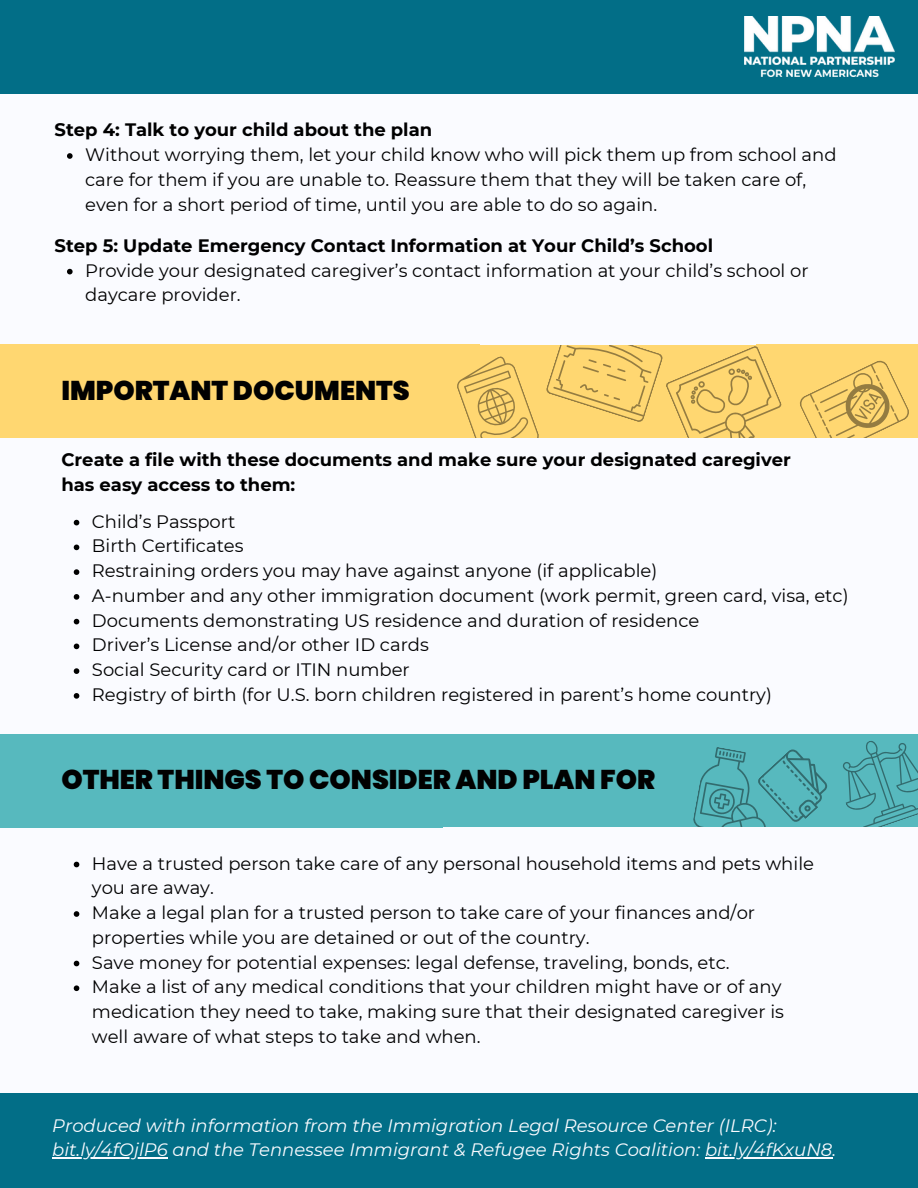
<style>
.page{position:relative;width:918px;height:1188px;background:#fafbff}
.page>*{position:absolute;margin:0;border:0;box-sizing:border-box;transform-origin:0 0}
.t1{font:900 27.15px "Poppins";color:#010101}
.t2{font:18px/24.8px "Montserrat";color:#000}
.t3{font:700 18px/24.8px "Montserrat";color:#000}
.t4{font:italic 18px "Montserrat";color:#fafbff}
</style>
<div class="page">
<div style="left:0;top:0;width:918px;height:94px;background:#026e87"></div>
<img style="left:745px;top:17px;width:149px;height:59px">
<div style="left:0;top:345px;width:918px;height:93px;background:#ffd771"></div>
<div style="left:0;top:734px;width:918px;height:94px;background:#57b9be"></div>
<div style="left:0;top:1093px;width:918px;height:95px;background:#026e87"></div>
<svg style="left:689px;top:741px;width:229px;height:87px"></svg>
<svg style="left:800px;top:360px;width:109px;height:78px"></svg>
<svg style="left:452px;top:344px;width:338px;height:94px"></svg>
<div style="left:480px;top:307px;width:276px;height:38px;background:#fafbff"></div>
<svg style="left:74px;top:520px;width:5px;height:5px"></svg>
<svg style="left:74px;top:545px;width:5px;height:5px"></svg>
<svg style="left:74px;top:569px;width:5px;height:6px"></svg>
<svg style="left:74px;top:594px;width:5px;height:6px"></svg>
<svg style="left:74px;top:619px;width:5px;height:5px"></svg>
<svg style="left:74px;top:644px;width:5px;height:5px"></svg>
<svg style="left:74px;top:668px;width:5px;height:6px"></svg>
<svg style="left:74px;top:693px;width:5px;height:6px"></svg>
<svg style="left:67px;top:269px;width:6px;height:5px"></svg>
<svg style="left:67px;top:153px;width:6px;height:6px"></svg>
<svg style="left:74px;top:862px;width:5px;height:5px"></svg>
<svg style="left:74px;top:911px;width:5px;height:6px"></svg>
<svg style="left:74px;top:961px;width:5px;height:5px"></svg>
<svg style="left:74px;top:985px;width:5px;height:6px"></svg>
<hr style="left:52px;top:1158px;width:116px;height:1px;background:#fafbff">
<hr style="left:705px;top:1158px;width:127px;height:1px;background:#fafbff">
<p class="t3" style="left:55px;top:117px;width:379px">Step 4: Talk to your child about the plan</p>
<p class="t2" style="left:85px;top:142px;width:753px">Without worrying them, let your child know who will pick them up from school and care for them if you are unable to. Reassure them that they will be taken care of, even for a short period of time, until you are able to do so again.</p>
<h2 class="t3" style="left:55px;top:233px;width:660px">Step 5: Update Emergency Contact Information at Your Child’s School</h2>
<p class="t2" style="left:85px;top:258px;width:725px">Provide your designated caregiver’s contact information at your child’s school or daycare provider.</p>
<p class="t1" style="left:61px;top:371px;width:350px">IMPORTANT DOCUMENTS</p>
<h2 class="t3" style="left:61px;top:447px;width:731px">Create a file with these documents and make sure your designated caregiver has easy access to them:</h2>
<p class="t2" style="left:92px;top:509px;width:145px">Child’s Passport</p>
<h2 class="t2" style="left:92px;top:534px;width:153px">Birth Certificates</h2>
<p class="t2" style="left:92px;top:558px;width:567px">Restraining orders you may have against anyone (if applicable)</p>
<p class="t2" style="left:92px;top:583px;width:758px">A-number and any other immigration document (work permit, green card, visa, etc)</p>
<h1 class="t2" style="left:92px;top:608px;width:609px">Documents demonstrating US residence and duration of residence</h1>
<p class="t2" style="left:92px;top:633px;width:338px">Driver’s License and/or other ID cards</p>
<p class="t2" style="left:92px;top:657px;width:319px">Social Security card or ITIN number</p>
<p class="t2" style="left:92px;top:682px;width:682px">Registry of birth (for U.S. born children registered in parent’s home country)</p>
<p class="t1" style="left:61px;top:761px;width:596px">OTHER THINGS TO CONSIDER AND PLAN FOR</p>
<p class="t2" style="left:92px;top:851px;width:724px">Have a trusted person take care of any personal household items and pets while you are away.</p>
<p class="t2" style="left:92px;top:900px;width:665px">Make a legal plan for a trusted person to take care of your finances and/or properties while you are detained or out of the country.</p>
<p class="t2" style="left:92px;top:950px;width:639px">Save money for potential expenses: legal defense, traveling, bonds, etc.</p>
<p class="t2" style="left:92px;top:974px;width:694px">Make a list of any medical conditions that your children might have or of any medication they need to take, making sure that their designated caregiver is well aware of what steps to take and when.</p>
<h1 class="t4" style="left:52px;top:1114px;width:726px">Produced with information from the Immigration Legal Resource Center (ILRC):</h1>
<p class="t4" style="left:52px;top:1139px;width:786px">bit.ly/4fOjlP6 and the Tennessee Immigrant &amp; Refugee Rights Coalition: bit.ly/4fKxuN8.</p>
</div>
